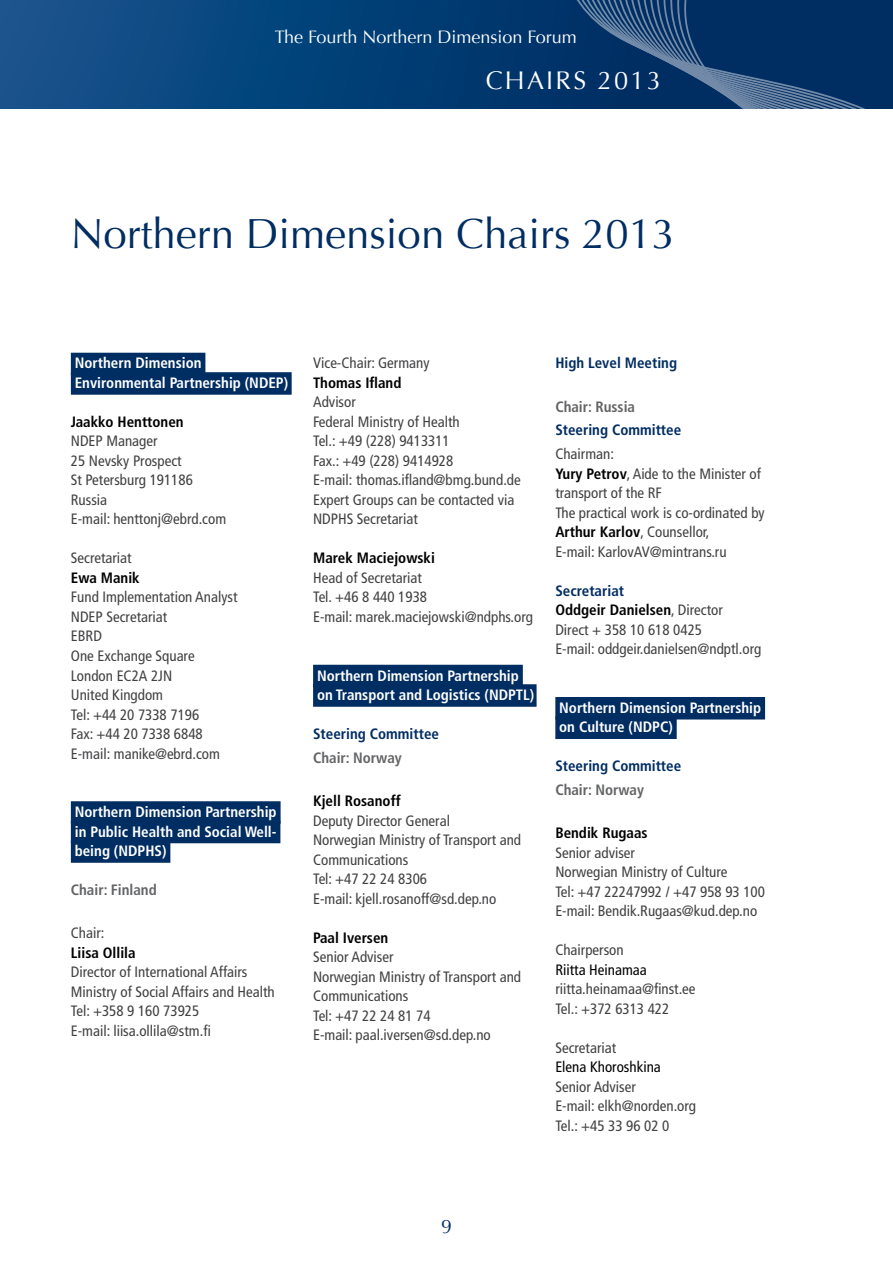
<style>
.page{position:relative;width:893px;height:1263px;background:#fff}
.page>*{position:absolute;margin:0;border:0;box-sizing:border-box;transform-origin:0 0}
.t1{font:42px "Optima";color:#002d62}
.t2{font:25.5px "Optima";letter-spacing:.09em;color:#fff}
.t3{font:19.5px "Optima";color:#002d62}
.t4{font:18px "Optima";color:#fff}
.t5{font:condensed 15px/19.5px "Frutiger LT Std";color:#414042}
.t6{font:700 condensed 15px/19.5px "Frutiger LT Std";color:#fff}
.t7{font:700 condensed 15px "Frutiger LT Std";color:#000}
.t8{font:700 condensed 15px "Frutiger LT Std";color:#002d62}
.t9{font:700 condensed 15px "Frutiger LT Std";color:#636466}
.t10{font:condensed 15px "Frutiger LT Std";color:#000}
.s1{font-weight:700;color:#000}
.s2{font-weight:700;color:#002d62}
</style>
<div class="page">
<svg style="left:0;top:0;width:558px;height:109px;background:#07437b"></svg>
<svg style="left:561px;top:0;width:7px;height:109px"></svg>
<svg style="left:568px;top:0;width:7px;height:109px"></svg>
<svg style="left:575px;top:0;width:7px;height:109px"></svg>
<svg style="left:582px;top:0;width:7px;height:109px"></svg>
<svg style="left:589px;top:0;width:7px;height:109px"></svg>
<svg style="left:596px;top:0;width:7px;height:109px"></svg>
<svg style="left:603px;top:0;width:7px;height:109px"></svg>
<svg style="left:610px;top:0;width:7px;height:109px"></svg>
<svg style="left:617px;top:0;width:8px;height:109px"></svg>
<svg style="left:625px;top:0;width:7px;height:109px"></svg>
<svg style="left:632px;top:0;width:7px;height:109px"></svg>
<svg style="left:639px;top:0;width:7px;height:109px"></svg>
<svg style="left:646px;top:0;width:7px;height:109px"></svg>
<svg style="left:653px;top:0;width:7px;height:109px"></svg>
<svg style="left:660px;top:0;width:7px;height:109px"></svg>
<svg style="left:667px;top:0;width:7px;height:109px"></svg>
<svg style="left:674px;top:0;width:7px;height:109px"></svg>
<svg style="left:681px;top:0;width:212px;height:109px;background:#0e396b"></svg>
<div style="left:71px;top:353px;width:134px;height:22px;background:#002d62"></div>
<div style="left:71px;top:372px;width:221px;height:23px;background:#002d62"></div>
<div style="left:71px;top:801px;width:210px;height:23px;background:#002d62"></div>
<div style="left:71px;top:821px;width:209px;height:22px;background:#002d62"></div>
<div style="left:71px;top:840px;width:99px;height:23px;background:#002d62"></div>
<div style="left:313px;top:665px;width:210px;height:22px;background:#002d62"></div>
<div style="left:313px;top:684px;width:224px;height:23px;background:#002d62"></div>
<div style="left:555px;top:697px;width:210px;height:22px;background:#002d62"></div>
<div style="left:555px;top:716px;width:122px;height:23px;background:#002d62"></div>
<p class="t4" style="left:275px;top:26px;width:303px">The Fourth Northern Dimension Forum</p>
<h2 class="t2" style="left:486px;top:66px;width:36px">Chairs</h2>
<h2 class="t2" style="left:598px;top:66px;width:65px">2013</h2>
<h1 class="t1" style="left:71px;top:210px;width:606px">Northern Dimension Chairs 2013</h1>
<p class="t6" style="left:75px;top:353px;width:215px">Northern Dimension<br>Environmental Partnership (NDEP)</p>
<p class="t7" style="left:71px;top:413px;width:114px">Jaakko Henttonen</p>
<p class="t5" style="left:71px;top:432px;width:157px">NDEP Manager<br>25 Nevsky Prospect<br>St Petersburg 191186<br>Russia<br>E-mail: henttonj@ebrd.com</p>
<p class="t5" style="left:71px;top:549px;width:62px">Secretariat</p>
<p class="t7" style="left:71px;top:569px;width:70px">Ewa Manik</p>
<p class="t5" style="left:71px;top:588px;width:168px">Fund Implementation Analyst<br>NDEP Secretariat<br>EBRD<br>One Exchange Square<br>London EC2A 2JN<br>United Kingdom<br>Tel: +44 20 7338 7196<br>Fax: +44 20 7338 6848<br>E-mail: manike@ebrd.com</p>
<p class="t6" style="left:75px;top:802px;width:203px;text-align:justify">Northern Dimension Partnership in Public Health and Social Well&shy;being (NDPHS)</p>
<p class="t9" style="left:71px;top:881px;width:87px">Chair: Finland</p>
<p class="t5" style="left:71px;top:923px;width:35px">Chair:</p>
<p class="t7" style="left:71px;top:944px;width:66px">Liisa Ollila</p>
<p class="t5" style="left:71px;top:962px;width:205px">Director of International Affairs<br>Ministry of Social Affairs and Health<br>Tel: +358 9 160 73925<br>E-mail: liisa.ollila@stm.fi</p>
<p class="t5" style="left:313px;top:354px;width:118px">Vice-Chair: Germany</p>
<p class="t7" style="left:313px;top:374px;width:90px">Thomas Ifland</p>
<p class="t5" style="left:313px;top:393px;width:209px">Advisor<br>Federal Ministry of Health<br>Tel.: +49 (228) 9413311<br>Fax.: +49 (228) 9414928<br>E-mail: thomas.ifland@bmg.bund.de<br>Expert Groups can be contacted via<br>NDPHS Secretariat</p>
<p class="t7" style="left:313px;top:549px;width:123px">Marek Maciejowski</p>
<p class="t5" style="left:313px;top:568px;width:221px">Head of Secretariat<br>Tel. +46 8 440 1938<br>E-mail: marek.maciejowski@ndphs.org</p>
<p class="t6" style="left:317px;top:665px;width:219px">Northern Dimension Partnership on Transport and Logistics (NDPTL)</p>
<p class="t8" style="left:313px;top:725px;width:127px">Steering Committee</p>
<p class="t9" style="left:313px;top:749px;width:90px">Chair: Norway</p>
<p class="t7" style="left:313px;top:792px;width:89px">Kjell Rosanoff</p>
<p class="t5" style="left:313px;top:811px;width:210px">Deputy Director General<br>Norwegian Ministry of Transport and<br>Communications<br>Tel: +47 22 24 8306<br>E-mail: kjell.rosanoff@sd.dep.no</p>
<p class="t7" style="left:313px;top:928px;width:77px">Paal Iversen</p>
<p class="t5" style="left:313px;top:947px;width:210px">Senior Adviser<br>Norwegian Ministry of Transport and<br>Communications<br>Tel: +47 22 24 81 74<br>E-mail: paal.iversen@sd.dep.no</p>
<p class="t8" style="left:555px;top:354px;width:123px">High Level Meeting</p>
<p class="t9" style="left:555px;top:398px;width:81px">Chair: Russia</p>
<p class="t8" style="left:555px;top:421px;width:127px">Steering Committee</p>
<p class="t5" style="left:555px;top:444px;width:211px">Chairman:<br><span class="s1">Yury Petrov</span>, Aide to the Minister of transport of the RF<br>The practical work is co-ordinated by<br><span class="s1">Arthur Karlov</span>, Counsellor,<br>E-mail: KarlovAV@mintrans.ru</p>
<p class="t5" style="left:555px;top:581px;width:208px"><span class="s2">Secretariat<br></span><span class="s1">Oddgeir Danielsen</span>, Director<br>Direct + 358 10 618 0425<br>E-mail: oddgeir.danielsen@ndptl.org</p>
<p class="t6" style="left:559px;top:698px;width:203px">Northern Dimension Partnership on Culture (NDPC)</p>
<p class="t8" style="left:555px;top:757px;width:127px">Steering Committee</p>
<p class="t9" style="left:555px;top:781px;width:90px">Chair: Norway</p>
<p class="t7" style="left:555px;top:824px;width:94px">Bendik Rugaas</p>
<p class="t5" style="left:555px;top:843px;width:211px">Senior adviser<br>Norwegian Ministry of Culture<br>Tel: +47 22247992 / +47 958 93 100<br>E-mail: Bendik.Rugaas@kud.dep.no</p>
<p class="t5" style="left:555px;top:940px;width:70px">Chairperson</p>
<p class="t10" style="left:555px;top:961px;width:93px">Riitta Heinamaa</p>
<p class="t5" style="left:555px;top:979px;width:142px">riitta.heinamaa@finst.ee<br>Tel.: +372 6313 422</p>
<p class="t5" style="left:555px;top:1038px;width:62px">Secretariat</p>
<p class="t10" style="left:555px;top:1058px;width:107px">Elena Khoroshkina</p>
<p class="t5" style="left:555px;top:1077px;width:142px">Senior Adviser<br>E-mail: elkh@norden.org<br>Tel.: +45 33 96 02 0</p>
<h3 class="t3" style="left:441px;top:1215px;width:12px">9</h3>
</div>
